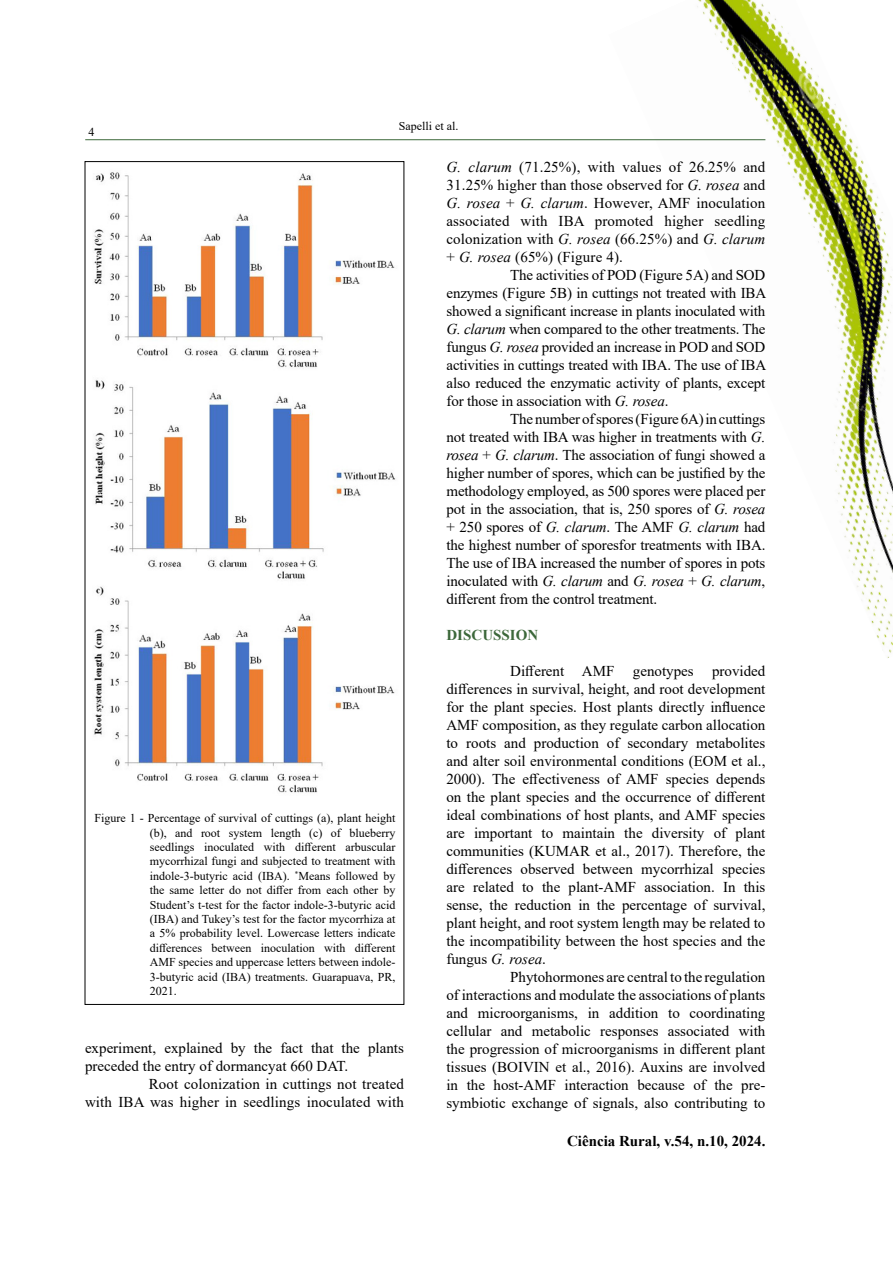
<style>
.page{position:relative;width:893px;height:1263px;background:#fff}
.page>*{position:absolute;margin:0;border:0;box-sizing:border-box;transform-origin:0 0}
.t1{font:15px "Times New Roman";color:#000}
.t2{font:italic 15px "Times New Roman";letter-spacing:-.01em;color:#000}
.t3{font:700 15px "Times New Roman";color:#000}
.t4{font:700 15px "Times New Roman";color:#3c683a}
.t5{font:12px/14.4px "Times New Roman";color:#000;text-align:justify}
.s1{font-style:italic}
.s2{font-style:normal}
</style>
<div class="page">
<img style="left:608px;top:0;width:285px;height:658px">
<hr style="left:85px;top:139px;width:680px;height:1px;background:#3c683a">
<img style="left:94px;top:172px;width:302px;height:621px">
<p class="t5" style="left:88px;top:124px;width:7px">4</p>
<p class="t5" style="left:399px;top:119px;width:61px">Sapelli et al.</p>
<p class="t5" style="left:150px;top:811px;width:247px;text-indent:-55px">Figure 1 - Percentage of survival of cuttings (a), plant height (b), and root system length (c) of blueberry seedlings inoculated with different arbuscular mycorrhizal fungi and subjected to treatment with indole-3-butyric acid (IBA). <sup>*</sup>Means followed by the same letter do not differ from each other by Student’s t-test for the factor indole-3-butyric acid (IBA) and Tukey’s test for the factor mycorrhiza at a 5% probability level. Lowercase letters indicate differences between inoculation with different AMF species and uppercase letters between indole-3-butyric acid (IBA) treatments. Guarapuava, PR, 2021.</p>
<p class="t1" style="left:85px;top:1037px;width:320px">experiment, explained by the fact that the plants</p>
<p class="t1" style="left:85px;top:1055px;width:265px">preceded the entry of dormancyat 660 DAT.</p>
<p class="t1" style="left:149px;top:1073px;width:257px">Root colonization in cuttings not treated</p>
<p class="t1" style="left:85px;top:1091px;width:320px">with IBA was higher in seedlings inoculated with</p>
<p class="t1" style="left:446px;top:156px;width:320px"><span class="s1">G. clarum</span> (71.25%), with values of 26.25% and</p>
<p class="t1" style="left:446px;top:174px;width:320px">31.25% higher than those observed for <span class="s1">G. rosea</span> and</p>
<p class="t1" style="left:446px;top:192px;width:320px"><span class="s1">G. rosea</span> + <span class="s1">G. clarum</span>. However, AMF inoculation</p>
<p class="t1" style="left:446px;top:210px;width:320px">associated with IBA promoted higher seedling</p>
<p class="t1" style="left:446px;top:228px;width:320px">colonization with <span class="s1">G. rosea</span> (66.25%) and <span class="s1">G. clarum</span></p>
<p class="t1" style="left:446px;top:246px;width:178px">+ <span class="s1">G. rosea</span> (65%) (Figure 4).</p>
<p class="t1" style="left:510px;top:264px;width:257px">The activities of POD (Figure 5A) and SOD</p>
<p class="t1" style="left:446px;top:282px;width:321px">enzymes (Figure 5B) in cuttings not treated with IBA</p>
<p class="t1" style="left:446px;top:300px;width:320px">showed a significant increase in plants inoculated with</p>
<p class="t1" style="left:446px;top:318px;width:320px"><span class="s1">G. clarum</span> when compared to the other treatments. The</p>
<p class="t1" style="left:446px;top:336px;width:320px">fungus <span class="s1">G. rosea</span> provided an increase in POD and SOD</p>
<p class="t1" style="left:446px;top:354px;width:321px">activities in cuttings treated with IBA. The use of IBA</p>
<p class="t1" style="left:446px;top:372px;width:320px">also reduced the enzymatic activity of plants, except</p>
<p class="t1" style="left:446px;top:390px;width:224px">for those in association with <span class="s1">G. rosea</span>.</p>
<p class="t1" style="left:510px;top:408px;width:257px">The number of spores (Figure 6A) in cuttings</p>
<p class="t1" style="left:446px;top:426px;width:320px">not treated with IBA was higher in treatments with <span class="s1">G.</span></p>
<p class="t1" style="left:446px;top:444px;width:320px"><span class="s1">rosea</span> + <span class="s1">G. clarum</span>. The association of fungi showed a</p>
<p class="t1" style="left:446px;top:462px;width:320px">higher number of spores, which can be justified by the</p>
<p class="t1" style="left:446px;top:480px;width:320px">methodology employed, as 500 spores were placed per</p>
<p class="t1" style="left:446px;top:498px;width:320px">pot in the association, that is, 250 spores of <span class="s1">G. rosea</span></p>
<p class="t1" style="left:446px;top:516px;width:320px">+ 250 spores of <span class="s1">G. clarum</span>. The AMF <span class="s1">G. clarum</span> had</p>
<p class="t1" style="left:446px;top:534px;width:320px">the highest number of sporesfor treatments with IBA.</p>
<p class="t1" style="left:446px;top:552px;width:320px">The use of IBA increased the number of spores in pots</p>
<p class="t2" style="left:446px;top:571px;width:320px"><span class="s2">inoculated with</span> G. clarum <span class="s2">and</span> G. rosea <span class="s2">+</span> G. clarum<span class="s2">,</span></p>
<p class="t1" style="left:446px;top:588px;width:212px">different from the control treatment.</p>
<p class="t4" style="left:446px;top:624px;width:93px">DISCUSSION</p>
<p class="t1" style="left:510px;top:660px;width:257px">Different AMF genotypes provided</p>
<p class="t1" style="left:446px;top:678px;width:320px">differences in survival, height, and root development</p>
<p class="t1" style="left:446px;top:696px;width:320px">for the plant species. Host plants directly influence</p>
<p class="t1" style="left:446px;top:714px;width:320px">AMF composition, as they regulate carbon allocation</p>
<p class="t1" style="left:446px;top:732px;width:320px">to roots and production of secondary metabolites</p>
<p class="t1" style="left:446px;top:750px;width:320px">and alter soil environmental conditions (EOM et al.,</p>
<p class="t1" style="left:446px;top:768px;width:320px">2000). The effectiveness of AMF species depends</p>
<p class="t1" style="left:446px;top:786px;width:320px">on the plant species and the occurrence of different</p>
<p class="t1" style="left:446px;top:804px;width:320px">ideal combinations of host plants, and AMF species</p>
<p class="t1" style="left:446px;top:822px;width:320px">are important to maintain the diversity of plant</p>
<p class="t1" style="left:446px;top:840px;width:320px">communities (KUMAR et al., 2017). Therefore, the</p>
<p class="t1" style="left:446px;top:858px;width:320px">differences observed between mycorrhizal species</p>
<p class="t1" style="left:446px;top:876px;width:320px">are related to the plant-AMF association. In this</p>
<p class="t1" style="left:446px;top:894px;width:320px">sense, the reduction in the percentage of survival,</p>
<p class="t1" style="left:446px;top:912px;width:320px">plant height, and root system length may be related to</p>
<p class="t1" style="left:446px;top:930px;width:320px">the incompatibility between the host species and the</p>
<p class="t1" style="left:446px;top:948px;width:101px">fungus <span class="s1">G. rosea</span>.</p>
<p class="t1" style="left:510px;top:966px;width:257px">Phytohormones are central to the regulation</p>
<p class="t1" style="left:446px;top:984px;width:320px">of interactions and modulate the associations of plants</p>
<p class="t1" style="left:446px;top:1002px;width:320px">and microorganisms, in addition to coordinating</p>
<p class="t1" style="left:446px;top:1020px;width:320px">cellular and metabolic responses associated with</p>
<p class="t1" style="left:446px;top:1038px;width:320px">the progression of microorganisms in different plant</p>
<p class="t1" style="left:446px;top:1056px;width:320px">tissues (BOIVIN et al., 2016). Auxins are involved</p>
<p class="t1" style="left:446px;top:1074px;width:320px">in the host-AMF interaction because of the pre-</p>
<p class="t1" style="left:446px;top:1092px;width:320px">symbiotic exchange of signals, also contributing to</p>
<p class="t3" style="left:567px;top:1130px;width:200px">Ciência Rural, v.54, n.10, 2024.</p>
</div>
